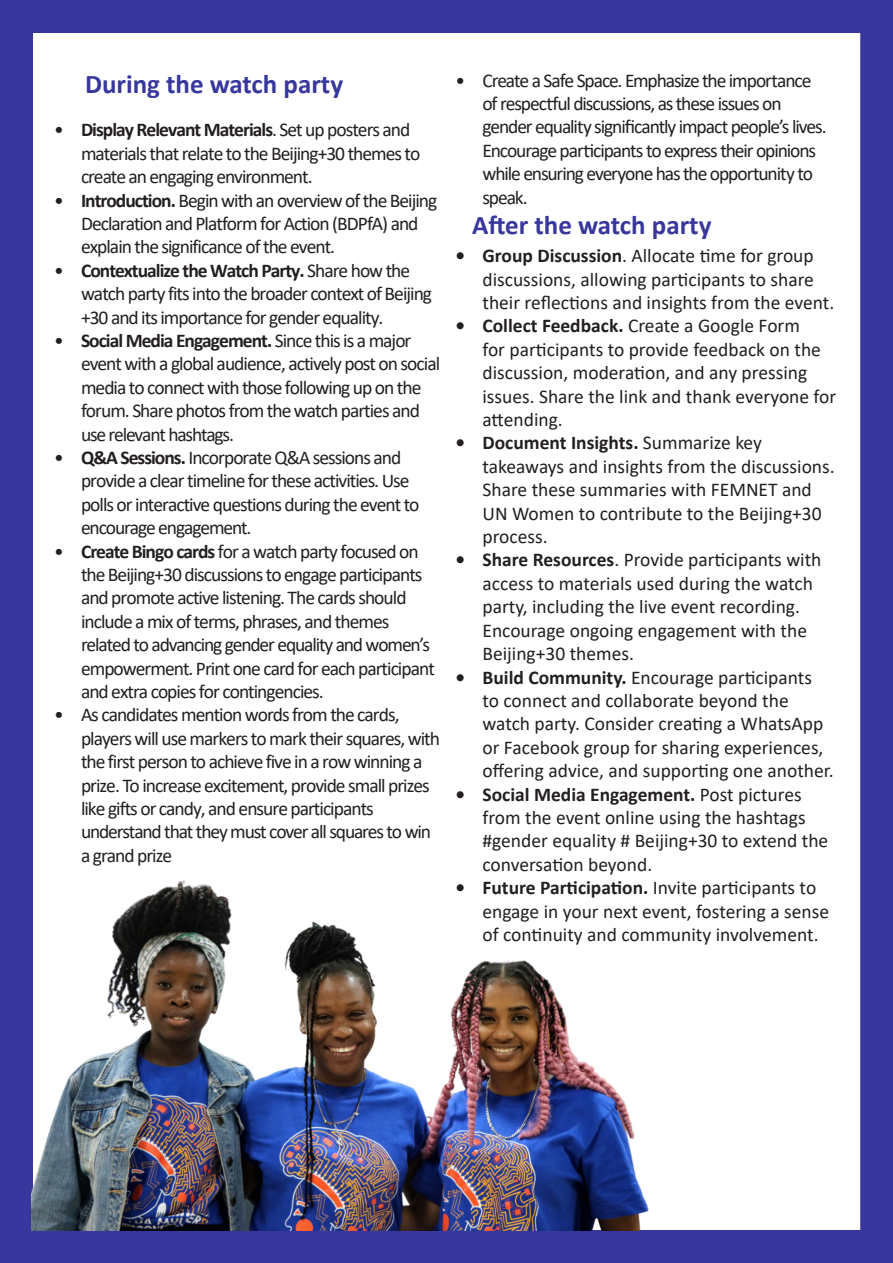
<style>
.page{position:relative;width:893px;height:1263px;background:#fff}
.page>*{position:absolute;margin:0;border:0;box-sizing:border-box;transform-origin:0 0}
.t1{font:700 27px "Calibri";color:#37379d}
.t2{font:19.5px/23.4px "Calibri";letter-spacing:-.05em;color:#231f20}
.t3{font:19.5px/23.4px "Calibri";color:#231f20}
.s1{font-weight:700}
</style>
<div class="page">
<div style="left:0;top:0;width:893px;height:1263px;border:33px solid #37379d"></div>
<img style="left:31px;top:815px;width:621px;height:415px">
<div style="left:0;top:1236px;width:893px;height:27px;background:#37379d"></div>
<p class="t1" style="left:85px;top:64px;width:260px">During the watch party</p>
<p class="t2" style="left:81px;top:118px;width:341px;text-indent:-27px">• <span class="s1">Display Relevant Materials</span>. Set up posters and materials that relate to the Beijing+30 themes to create an engaging environment.</p>
<p class="t2" style="left:81px;top:188px;width:358px;text-indent:-27px">• <span class="s1">Introduction.</span> Begin with an overview of the Beijing<br>Declaration and Platform for Action (BDPfA) and explain the significance of the event.</p>
<p class="t2" style="left:81px;top:258px;width:353px;text-indent:-27px">• <span class="s1">Contextualize the Watch Party.</span> Share how the watch party fits into the broader context of Beijing +30 and its importance for gender equality.</p>
<p class="t2" style="left:81px;top:328px;width:361px;text-indent:-27px">• <span class="s1">Social Media Engagement.</span> Since this is a major event with a global audience, actively post on social media to connect with those following up on the forum. Share photos from the watch parties and use relevant hashtags.</p>
<p class="t2" style="left:81px;top:445px;width:340px;text-indent:-27px">• <span class="s1">Q&amp;A Sessions.</span> Incorporate Q&amp;A sessions and provide a clear timeline for these activities. Use polls or interactive questions during the event to encourage engagement.</p>
<p class="t2" style="left:81px;top:539px;width:355px;text-indent:-27px">• <span class="s1">Create Bingo cards</span> for a watch party focused on the Beijing+30 discussions to engage participants and promote active listening. The cards should include a mix of terms, phrases, and themes related to advancing gender equality and women’s empowerment. Print one card for each participant and extra copies for contingencies.</p>
<p class="t2" style="left:81px;top:703px;width:360px;text-indent:-27px">• As candidates mention words from the cards, players will use markers to mark their squares, with the first person to achieve five in a row winning a prize. To increase excitement, provide small prizes like gifts or candy, and ensure participants understand that they must cover all squares to win a grand prize</p>
<p class="t2" style="left:482px;top:68px;width:346px;text-indent:-27px">• Create a Safe Space. Emphasize the importance of respectful discussions, as these issues on gender equality significantly impact people’s lives.<br>Encourage participants to express their opinions while ensuring everyone has the opportunity to speak.</p>
<p class="t1" style="left:472px;top:205px;width:241px">After the watch party</p>
<p class="t3" style="left:482px;top:244px;width:353px;text-indent:-27px"><span class="s1">• Group Discussion</span>. Allocate time for group discussions, allowing participants to share their reflections and insights from the event.</p>
<p class="t3" style="left:482px;top:314px;width:355px;text-indent:-27px"><span class="s1">• Collect Feedback.</span> Create a Google Form<br>for participants to provide feedback on the discussion, moderation, and any pressing issues. Share the link and thank everyone for attending.</p>
<p class="t3" style="left:482px;top:431px;width:354px;text-indent:-27px"><span class="s1">• Document Insights.</span> Summarize key takeaways and insights from the discussions.<br>Share these summaries with FEMNET and UN Women to contribute to the Beijing+30 process.</p>
<p class="t3" style="left:482px;top:548px;width:340px;text-indent:-27px"><span class="s1">• Share Resources</span>. Provide participants with access to materials used during the watch party, including the live event recording.<br>Encourage ongoing engagement with the Beijing+30 themes.</p>
<p class="t3" style="left:482px;top:665px;width:353px;text-indent:-27px"><span class="s1">• Build Community.</span> Encourage participants<br>to connect and collaborate beyond the watch party. Consider creating a WhatsApp or Facebook group for sharing experiences, offering advice, and supporting one another.</p>
<p class="t3" style="left:482px;top:782px;width:347px;text-indent:-27px"><span class="s1">• Social Media Engagement.</span> Post pictures from the event online using the hashtags #gender equality # Beijing+30 to extend the conversation beyond.</p>
<p class="t3" style="left:482px;top:875px;width:348px;text-indent:-27px"><span class="s1">• Future Participation.</span> Invite participants to engage in your next event, fostering a sense of continuity and community involvement.</p>
</div>
